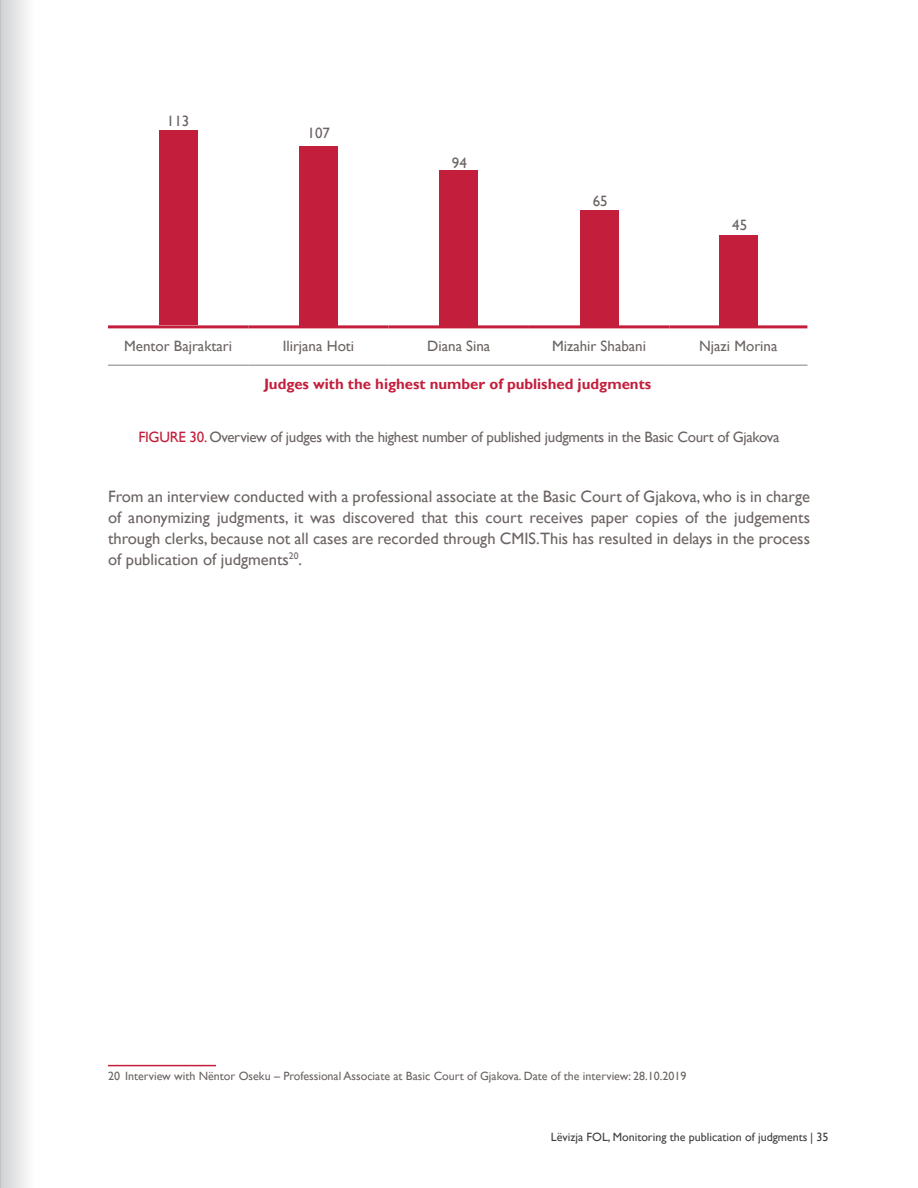
<style>
.page{position:relative;width:918px;height:1188px;background:#fff}
.page>*{position:absolute;margin:0;border:0;box-sizing:border-box;transform-origin:0 0}
.t1{font:16.5px/21px "Gill Sans";color:#6c6463;text-align:justify}
.t2{font:15px "Gill Sans";letter-spacing:-.02em;color:#6c6463}
.t3{font:15px "Gill Sans";color:#6c6463}
.t4{font:700 15px "Gill Sans";color:#c31f3c}
.t5{font:12px "Gill Sans";color:#6c6463}
.t6{font:12px "Gill Sans";color:#404040}
.s1{color:#c31f3c}
</style>
<div class="page">
<hr style="left:108px;top:325px;width:140px;height:3px;background:#c31f3c">
<hr style="left:248px;top:325px;width:141px;height:3px;background:#c31f3c">
<hr style="left:389px;top:325px;width:140px;height:3px;background:#c31f3c">
<hr style="left:529px;top:325px;width:140px;height:3px;background:#c31f3c">
<hr style="left:669px;top:325px;width:138px;height:3px;background:#c31f3c">
<hr style="left:108px;top:365px;width:140px;height:1px;background:#7f807f">
<hr style="left:248px;top:365px;width:141px;height:1px;background:#7f807f">
<hr style="left:389px;top:365px;width:140px;height:1px;background:#7f807f">
<hr style="left:529px;top:365px;width:140px;height:1px;background:#7f807f">
<hr style="left:669px;top:365px;width:138px;height:1px;background:#7f807f">
<div style="left:159px;top:131px;width:38px;height:194px;background:#c31f3c"></div>
<div style="left:299px;top:146px;width:39px;height:179px;background:#c31f3c"></div>
<div style="left:440px;top:170px;width:38px;height:155px;background:#c31f3c"></div>
<div style="left:580px;top:210px;width:38px;height:115px;background:#c31f3c"></div>
<div style="left:719px;top:235px;width:38px;height:90px;background:#c31f3c"></div>
<hr style="left:108px;top:1065px;width:108px;height:1px;background:#c31f3c">
<div style="left:0;top:0;width:36px;height:1188px;background:linear-gradient(to right,#d0d1d3,#fff)"></div>
<hr style="left:0;top:0;width:1px;height:1188px;background:#bcbdc0">
<p class="t2" style="left:167px;top:112px;width:24px">113</p>
<p class="t2" style="left:308px;top:124px;width:24px">107</p>
<p class="t2" style="left:452px;top:154px;width:16px">94</p>
<p class="t2" style="left:593px;top:192px;width:16px">65</p>
<p class="t2" style="left:732px;top:216px;width:16px">45</p>
<p class="t3" style="left:124px;top:337px;width:110px">Mentor Bajraktari</p>
<p class="t3" style="left:283px;top:337px;width:73px">Ilirjana Hoti</p>
<p class="t3" style="left:427px;top:337px;width:65px">Diana Sina</p>
<p class="t3" style="left:552px;top:337px;width:96px">Mizahir Shabani</p>
<p class="t3" style="left:699px;top:337px;width:80px">Njazi Morina</p>
<p class="t4" style="left:264px;top:375px;width:388px">Judges with the highest number of published judgments</p>
<p class="t2" style="left:138px;top:429px;width:643px"><span class="s1">FIGURE 30.</span> Overview of judges with the highest number of published judgments in the Basic Court of Gjakova</p>
<p class="t1" style="left:108px;top:486px;width:704px">From an interview conducted with a professional associate at the Basic Court of Gjakova, who is in charge of anonymizing judgments, it was discovered that this court receives paper copies of the judgements through clerks, because not all cases are recorded through CMIS.This has resulted in delays in the process of publication of judgments<sup>20</sup>.</p>
<p class="t5" style="left:108px;top:1069px;width:580px">20 Interview with Nëntor Oseku – Professional Associate at Basic Court of Gjakova. Date of the interview: 28.10.2019</p>
<p class="t6" style="left:551px;top:1130px;width:279px">Lëvizja FOL, Monitoring the publication of judgments | 35</p>
</div>
